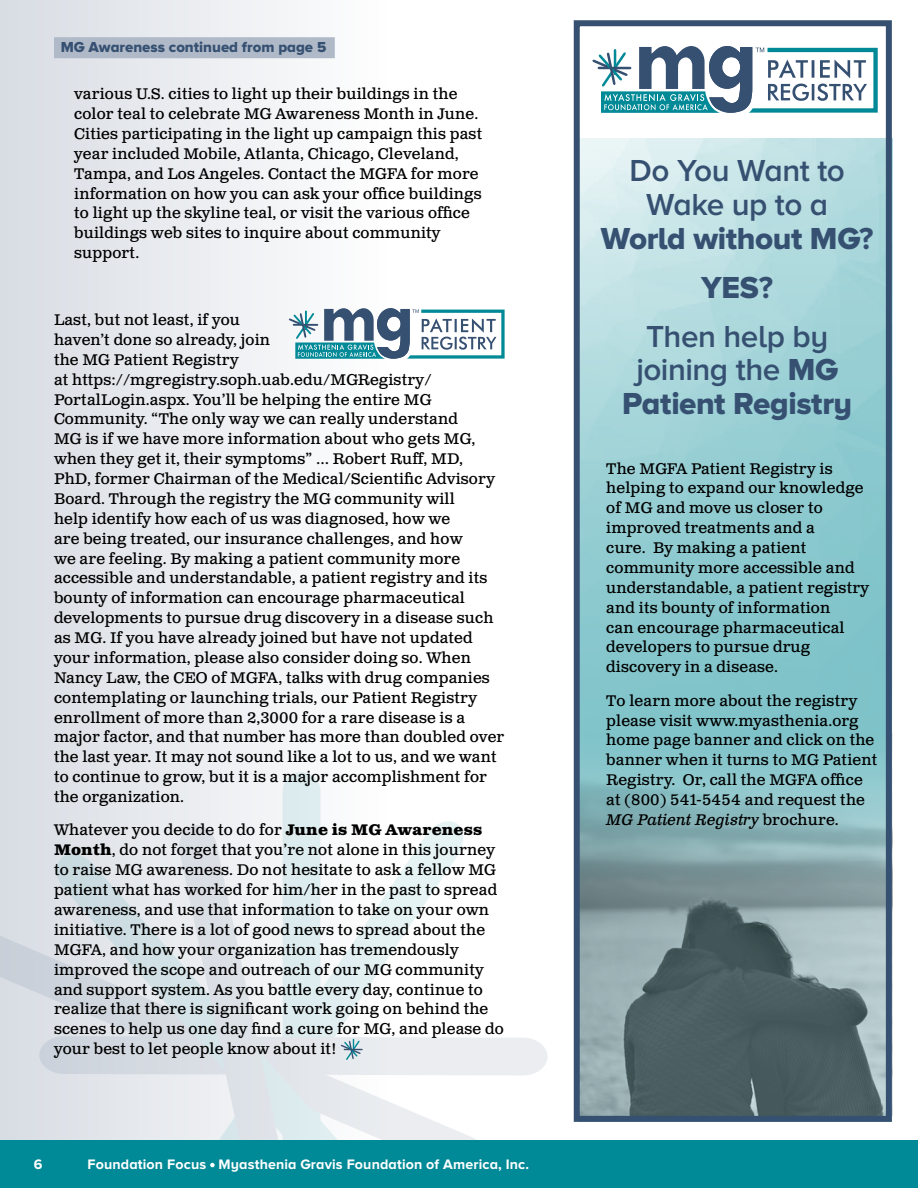
<style>
.page{position:relative;width:918px;height:1188px;background:#fff}
.page>*{position:absolute;margin:0;border:0;box-sizing:border-box;transform-origin:0 0}
.t1{font:600 31.5px/33.8px "Proxima Nova A";letter-spacing:-.015em;color:#365072;text-align:center}
.t2{font:31.5px/48.9px "Proxima Nova A Extrabld";letter-spacing:-.015em;color:#365072;text-align:center}
.t3{font:15.3px/20px "Clarendon Text Pro";letter-spacing:.01em;color:#000}
.t4{font:15px "Proxima Nova A Extrabld";color:#365072}
.t5{font:700 14.25px "Proxima Nova A";letter-spacing:.01em;color:#fff}
.s1{font-weight:700}
.s2{font-family:"Proxima Nova A";font-weight:700}
.s3{font-family:"Proxima Nova A Extrabld";font-weight:400}
.s4{font-style:italic}
</style>
<div class="page">
<div style="left:0;top:0;width:387px;height:1182px;background:linear-gradient(to right,#d8dde3,#fefefe)"></div>
<div style="left:283px;top:772px;width:38px;height:390px;background:#ddecee;border-radius:19px"></div>
<svg style="left:103px;top:818px;width:360px;height:109px"></svg>
<svg style="left:0;top:928px;width:494px;height:213px"></svg>
<svg style="left:54px;top:851px;width:355px;height:290px;fill:#e2e9ed"></svg>
<svg style="left:177px;top:823px;width:134px;height:318px"></svg>
<div style="left:54px;top:37px;width:281px;height:21px;background:#afb9c7"></div>
<svg style="left:39px;top:1036px;width:509px;height:40px;background:#dfe3e9"></svg>
<img style="left:581px;top:883px;width:304px;height:232px">
<svg style="left:581px;top:753px;width:304px;height:130px;background:#87b4b9"></svg>
<svg style="left:592px;top:46px;width:286px;height:67px"></svg>
<div style="left:574px;top:20px;width:318px;height:1102px;border:6px solid #365072"></div>
<svg style="left:289px;top:308px;width:216px;height:52px"></svg>
<div style="left:0;top:1141px;width:918px;height:47px;background:#008996"></div>
<svg style="left:210px;top:1163px;width:5px;height:4px"></svg>
<p class="t4" style="left:61px;top:39px;width:267px">MG Awareness continued from page 5</p>
<p class="t3" style="left:74px;top:85px;width:409px">various U.S. cities to light up their buildings in the color teal to celebrate MG Awareness Month in June.<br>Cities participating in the light up campaign this past year included Mobile, Atlanta, Chicago, Cleveland, Tampa, and Los Angeles. Contact the MGFA for more information on how you can ask your office buildings to light up the skyline teal, or visit the various office buildings web sites to inquire about community support.</p>
<p class="t3" style="left:54px;top:310px;width:452px">Last, but not least, if you<br>haven’t done so already, join<br>the MG Patient Registry<br>at https://mgregistry.soph.uab.edu/MGRegistry/ PortalLogin.aspx. You’ll be helping the entire MG Community. “The only way we can really understand<br>MG is if we have more information about who gets MG, when they get it, their symptoms” … Robert Ruff, MD,<br>PhD, former Chairman of the Medical/Scientific Advisory Board. Through the registry the MG community will<br>help identify how each of us was diagnosed, how we<br>are being treated, our insurance challenges, and how<br>we are feeling. By making a patient community more accessible and understandable, a patient registry and its bounty of information can encourage pharmaceutical developments to pursue drug discovery in a disease such as MG. If you have already joined but have not updated your information, please also consider doing so. When Nancy Law, the CEO of MGFA, talks with drug companies contemplating or launching trials, our Patient Registry enrollment of more than 2,3000 for a rare disease is a major factor, and that number has more than doubled over the last year. It may not sound like a lot to us, and we want to continue to grow, but it is a major accomplishment for the organization.</p>
<p class="t3" style="left:54px;top:821px;width:451px">Whatever you decide to do for <span class="s1">June is MG Awareness Month</span>, do not forget that you’re not alone in this journey to raise MG awareness. Do not hesitate to ask a fellow MG patient what has worked for him/her in the past to spread awareness, and use that information to take on your own initiative. There is a lot of good news to spread about the MGFA, and how your organization has tremendously improved the scope and outreach of our MG community and support system. As you battle every day, continue to realize that there is significant work going on behind the scenes to help us one day find a cure for MG, and please do your best to let people know about it!</p>
<p class="t5" style="left:34px;top:1156px;width:10px">6</p>
<p class="t5" style="left:88px;top:1156px;width:443px">Foundation Focus Myasthenia Gravis Foundation of America, Inc.</p>
<h1 class="t1" style="left:630px;top:153px;width:217px">Do You Want to<br>Wake up to a</h1>
<h1 class="t2" style="left:601px;top:213px;width:274px">World without MG<span class="s2">?<br></span>YES<span class="s2">?</span></h1>
<h1 class="t1" style="left:636px;top:319px;width:203px">Then help by joining the <span class="s3">MG</span></h1>
<h1 class="t2" style="left:622px;top:379px;width:231px">Patient Registry</h1>
<p class="t3" style="left:606px;top:459px;width:264px">The MGFA Patient Registry is helping to expand our knowledge of MG and move us closer to improved treatments and a<br>cure. By making a patient community more accessible and understandable, a patient registry and its bounty of information<br>can encourage pharmaceutical developers to pursue drug discovery in a disease.</p>
<p class="t3" style="left:606px;top:691px;width:272px">To learn more about the registry please visit www.myasthenia.org home page banner and click on the banner when it turns to MG Patient<br>Registry. Or, call the MGFA office at (800) 541-5454 and request the<br><span class="s4">MG Patient Registry</span> brochure.</p>
</div>
